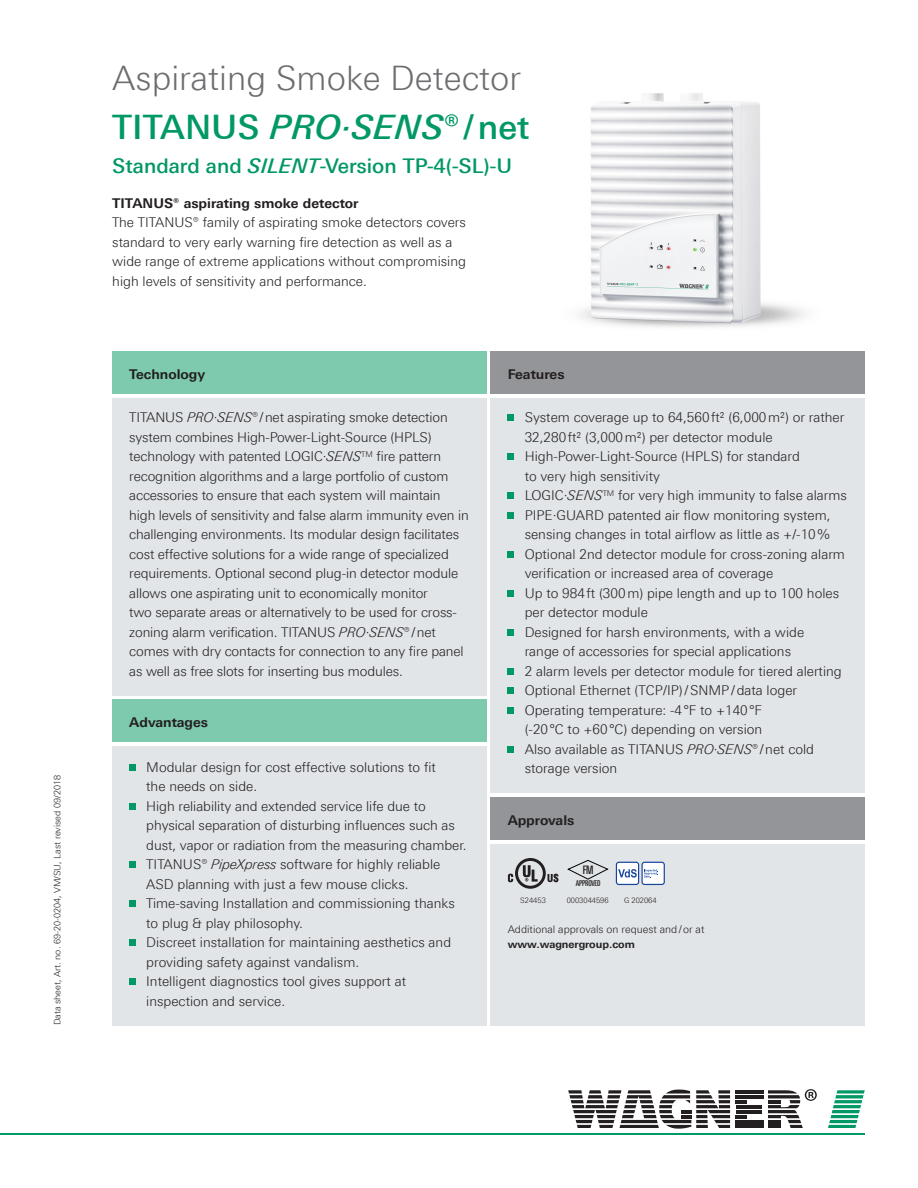
<style>
.page{position:relative;width:918px;height:1188px;background:#fff}
.page>*{position:absolute;margin:0;border:0;box-sizing:border-box;transform-origin:0 0}
.t1{font:300 33.75px/48.8px "LT Univers Basic";color:#6c6d70}
.t2{font:500 20.25px "LT Univers Basic";color:#009864}
.t3{font:300 13.5px/19.5px "LT Univers Basic";color:#231f20}
.t4{font:700 13.5px "LT Univers Basic";color:#231f20}
.t5{font:500 11.7px "LT Univers Comp";color:#231f20}
.t6{font:300 10.5px "LT Univers Basic";color:#231f20}
.t7{font:700 10.5px "LT Univers Basic";color:#231f20}
.t8{font:300 9px "LT Univers Basic";color:#231f20}
.t9{font:500 7.95px "LT Univers Comp";letter-spacing:-.025em;color:#231f20}
.t10{font:300 7.5px "LT Univers Basic";color:#231f20}
.s1{font-weight:500;color:#009864}
.s2{font-weight:500;font-style:italic;color:#009864}
.s3{font-style:italic}
</style>
<div class="page">
<img style="left:580px;top:93px;width:225px;height:234px">
<hr style="left:736px;top:1110px;width:25px;height:3px;background:#231f20">
<hr style="left:736px;top:1105px;width:25px;height:3px;background:#231f20">
<svg style="left:736px;top:1115px;width:11px;height:3px"></svg>
<svg style="left:736px;top:1100px;width:11px;height:3px"></svg>
<hr style="left:736px;top:1090px;width:28px;height:4px;background:#231f20">
<hr style="left:736px;top:1125px;width:28px;height:3px;background:#231f20">
<hr style="left:736px;top:1095px;width:28px;height:3px;background:#231f20">
<hr style="left:736px;top:1120px;width:28px;height:3px;background:#231f20">
<svg style="left:568px;top:1090px;width:162px;height:39px"></svg>
<hr style="left:0;top:1133px;width:865px;height:2px;background:#009864">
<svg style="left:828px;top:1090px;width:37px;height:38px"></svg>
<svg style="left:768px;top:1089px;width:49px;height:39px"></svg>
<div style="left:112px;top:351px;width:374px;height:43px;background:#7dcaae"></div>
<div style="left:112px;top:398px;width:374px;height:297px;background:#e1e5e8"></div>
<div style="left:112px;top:699px;width:374px;height:43px;background:#7dcaae"></div>
<div style="left:112px;top:746px;width:374px;height:279px;background:#e1e5e8"></div>
<div style="left:129px;top:764px;width:7px;height:6px;background:#009864"></div>
<div style="left:129px;top:803px;width:7px;height:6px;background:#009864"></div>
<div style="left:129px;top:861px;width:7px;height:7px;background:#009864"></div>
<div style="left:129px;top:900px;width:7px;height:7px;background:#009864"></div>
<div style="left:129px;top:939px;width:7px;height:7px;background:#009864"></div>
<div style="left:129px;top:978px;width:7px;height:7px;background:#009864"></div>
<div style="left:491px;top:398px;width:374px;height:395px;background:#e1e5e8"></div>
<div style="left:491px;top:351px;width:374px;height:43px;background:#939598"></div>
<div style="left:491px;top:797px;width:374px;height:43px;background:#939598"></div>
<div style="left:491px;top:844px;width:374px;height:181px;background:#e1e5e8"></div>
<div style="left:508px;top:414px;width:6px;height:7px;background:#009864"></div>
<div style="left:508px;top:453px;width:6px;height:7px;background:#009864"></div>
<div style="left:508px;top:492px;width:6px;height:7px;background:#009864"></div>
<svg style="left:508px;top:512px;width:6px;height:6px"></svg>
<svg style="left:508px;top:551px;width:6px;height:6px"></svg>
<svg style="left:508px;top:590px;width:6px;height:6px"></svg>
<svg style="left:508px;top:629px;width:6px;height:6px"></svg>
<svg style="left:508px;top:668px;width:6px;height:6px"></svg>
<div style="left:508px;top:687px;width:6px;height:7px;background:#009864"></div>
<svg style="left:508px;top:707px;width:6px;height:6px"></svg>
<svg style="left:508px;top:746px;width:6px;height:6px"></svg>
<svg style="left:508px;top:858px;width:51px;height:31px"></svg>
<svg style="left:567px;top:860px;width:42px;height:20px"></svg>
<svg style="left:616px;top:862px;width:49px;height:23px"></svg>
<p class="t8" style="left:52px;top:1025px;width:252px;rotate:-90deg">Data sheet, Art. no. 69-20-0204, VM/SU, Last revised 09/2018</p>
<h1 class="t1" style="left:112px;top:54px;width:419px">Aspirating Smoke Detector<br><span class="s1">TITANUS</span> <span class="s2">PRO·SENS</span><span class="s1">® /net</span></h1>
<h2 class="t2" style="left:112px;top:154px;width:401px">Standard and <span class="s3">SILENT</span>-Version TP-4(-SL)-U</h2>
<p class="t4" style="left:112px;top:195px;width:248px">TITANUS® aspirating smoke detector</p>
<p class="t3" style="left:112px;top:213px;width:355px">The TITANUS® family of aspirating smoke detectors covers standard to very early warning fire detection as well as a wide range of extreme applications without compromising high levels of sensitivity and performance.</p>
<p class="t4" style="left:129px;top:366px;width:77px">Technology</p>
<p class="t3" style="left:129px;top:408px;width:341px">TITANUS <span class="s3">PRO</span>·<span class="s3">SENS</span>®/net aspirating smoke detection system combines High-Power-Light-Source (HPLS) technology with patented LOGIC·<span class="s3">SENS</span><sup>TM</sup> fire pattern recognition algorithms and a large portfolio of custom accessories to ensure that each system will maintain high levels of sensitivity and false alarm immunity even in challenging environments. Its modular design facilitates cost effective solutions for a wide range of specialized requirements. Optional second plug-in detector module allows one aspirating unit to economically monitor<br>two separate areas or alternatively to be used for cross&shy;zoning alarm verification. TITANUS <span class="s3">PRO</span>·<span class="s3">SENS</span>®/net comes with dry contacts for connection to any fire panel as well as free slots for inserting bus modules.</p>
<p class="t4" style="left:129px;top:714px;width:80px">Advantages</p>
<p class="t3" style="left:146px;top:757px;width:322px">Modular design for cost effective solutions to fit<br>the needs on side.<br>High reliability and extended service life due to physical separation of disturbing influences such as dust, vapor or radiation from the measuring chamber.<br>TITANUS® <span class="s3">PipeXpress</span> software for highly reliable ASD planning with just a few mouse clicks.<br>Time-saving Installation and commissioning thanks to plug &amp; play philosophy.<br>Discreet installation for maintaining aesthetics and providing safety against vandalism.<br>Intelligent diagnostics tool gives support at inspection and service.</p>
<p class="t4" style="left:508px;top:366px;width:58px">Features</p>
<p class="t3" style="left:525px;top:408px;width:324px">System coverage up to 64,560ft² (6,000m²) or rather 32,280ft² (3,000m²) per detector module High-Power-Light-Source (HPLS) for standard<br>to very high sensitivity<br>LOGIC·<span class="s3">SENS</span><sup>TM</sup> for very high immunity to false alarms PIPE·GUARD patented air flow monitoring system, sensing changes in total airflow as little as +/-10% Optional 2nd detector module for cross-zoning alarm verification or increased area of coverage<br>Up to 984ft (300m) pipe length and up to 100 holes per detector module<br>Designed for harsh environments, with a wide<br>range of accessories for special applications<br>2 alarm levels per detector module for tiered alerting Optional Ethernet (TCP/IP)/SNMP/data loger Operating temperature: -4°F to +140°F<br>(-20°C to +60°C) depending on version<br>Also available as TITANUS <span class="s3">PRO</span>·<span class="s3">SENS</span>® /net cold storage version</p>
<p class="t4" style="left:508px;top:812px;width:68px">Approvals</p>
<p class="t5" style="left:583px;top:863px;width:12px">FM</p>
<p class="t9" style="left:576px;top:879px;width:26px">APPROVED</p>
<p class="t10" style="left:520px;top:896px;width:27px">S24453</p>
<p class="t10" style="left:567px;top:896px;width:43px">0003044596</p>
<p class="t10" style="left:624px;top:896px;width:34px">G 202064</p>
<p class="t6" style="left:508px;top:923px;width:198px">Additional approvals on request and/or at</p>
<p class="t7" style="left:508px;top:938px;width:129px">www.wagnergroup.com</p>
</div>
